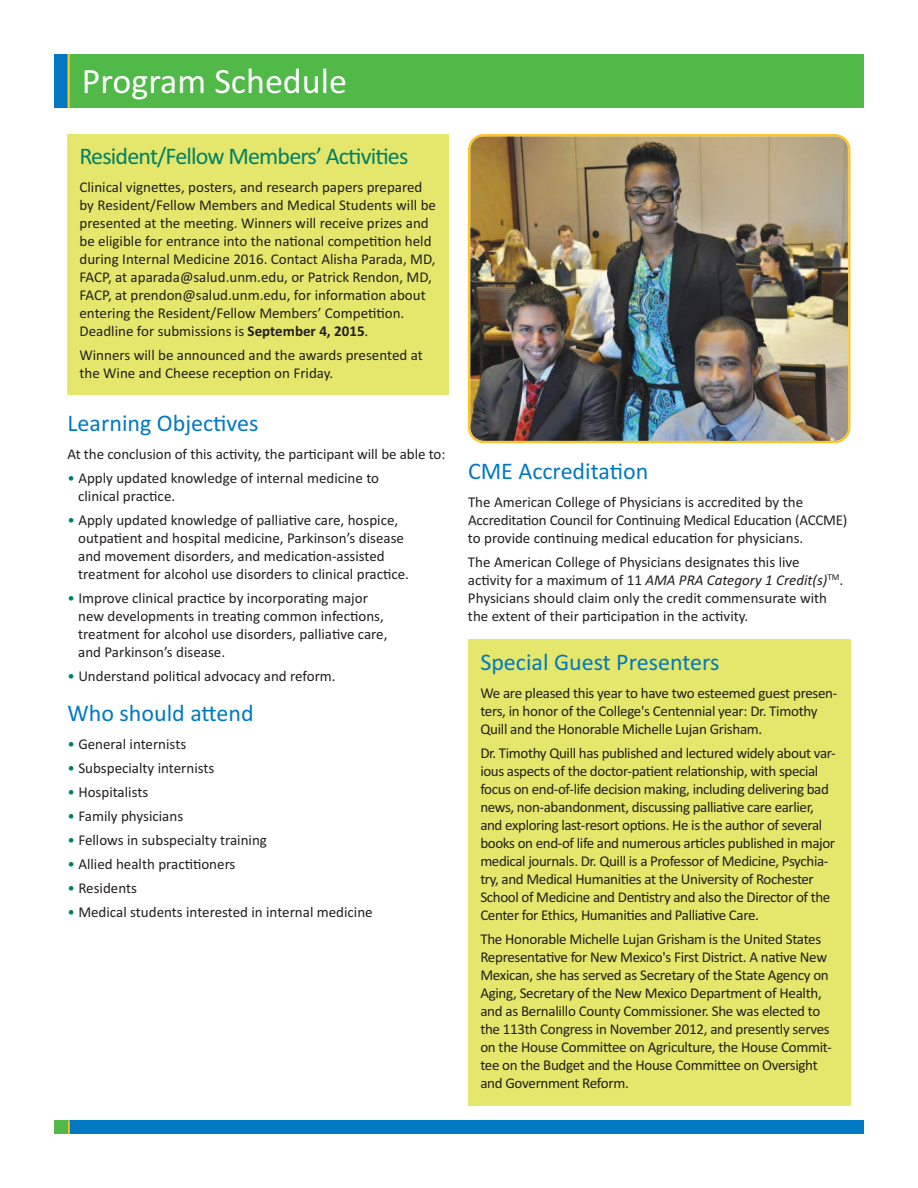
<style>
.page{position:relative;width:918px;height:1188px;background:#fff}
.page>*{position:absolute;margin:0;border:0;box-sizing:border-box;transform-origin:0 0}
.t1{font:36px "Calibri";color:#fff}
.t2{font:24px "Calibri";color:#0079c2}
.t3{font:24px "Calibri";letter-spacing:-.035em;color:#008066}
.t4{font:15px/18px "Calibri";letter-spacing:-.01em;color:#231f20}
.s1{font-weight:700}
.s2{color:#008066}
.s3{font-style:italic}
</style>
<div class="page">
<div style="left:66px;top:1120px;width:798px;height:14px;background:#0079c2"></div>
<div style="left:54px;top:54px;width:15px;height:54px;background:#0079c2"></div>
<div style="left:68px;top:54px;width:796px;height:54px;background:#51b948"></div>
<hr style="left:68px;top:54px;width:2px;height:54px;background:#fec422">
<svg style="left:68px;top:1120px;width:2px;height:14px"></svg>
<div style="left:54px;top:1120px;width:14px;height:14px;background:#51b948"></div>
<img style="left:468px;top:134px;width:383px;height:309px">
<div style="left:68px;top:134px;width:381px;height:261px;background:#e4e76b"></div>
<div style="left:468px;top:640px;width:382px;height:466px;background:#e4e76b"></div>
<h1 class="t1" style="left:82px;top:60px;width:267px">Program Schedule</h1>
<h2 class="t3" style="left:80px;top:142px;width:330px">Resident/Fellow Members’ Activities</h2>
<p class="t4" style="left:80px;top:178px;width:358px">Clinical vignettes, posters, and research papers prepared by Resident/Fellow Members and Medical Students will be presented at the meeting. Winners will receive prizes and be eligible for entrance into the national competition held during Internal Medicine 2016. Contact Alisha Parada, MD, FACP, at aparada@salud.unm.edu, or Patrick Rendon, MD, FACP, at prendon@salud.unm.edu, for information about entering the Resident/Fellow Members’ Competition.<br>Deadline for submissions is <span class="s1">September 4, 2015</span>.</p>
<p class="t4" style="left:80px;top:346px;width:345px">Winners will be announced and the awards presented at the Wine and Cheese reception on Friday.</p>
<h2 class="t2" style="left:68px;top:409px;width:192px">Learning Objectives</h2>
<p class="t4" style="left:68px;top:445px;width:379px">At the conclusion of this activity, the participant will be able to:</p>
<p class="t4" style="left:78px;top:469px;width:302px;text-indent:-11px"><span class="s2">•</span> Apply updated knowledge of internal medicine to clinical practice.</p>
<p class="t4" style="left:78px;top:511px;width:332px;text-indent:-11px"><span class="s2">•</span> Apply updated knowledge of palliative care, hospice, outpatient and hospital medicine, Parkinson’s disease and movement disorders, and medication-assisted treatment for alcohol use disorders to clinical practice.</p>
<p class="t4" style="left:78px;top:589px;width:311px;text-indent:-11px"><span class="s2">•</span> Improve clinical practice by incorporating major new developments in treating common infections, treatment for alcohol use disorders, palliative care, and Parkinson’s disease.</p>
<p class="t4" style="left:68px;top:667px;width:270px"><span class="s2">•</span> Understand political advocacy and reform.</p>
<h2 class="t2" style="left:68px;top:698px;width:188px">Who should attend</h2>
<p class="t4" style="left:68px;top:735px;width:120px"><span class="s2">•</span> General internists</p>
<p class="t4" style="left:68px;top:759px;width:148px"><span class="s2">•</span> Subspecialty internists</p>
<p class="t4" style="left:68px;top:783px;width:82px"><span class="s2">•</span> Hospitalists</p>
<p class="t4" style="left:68px;top:807px;width:117px"><span class="s2">•</span> Family physicians</p>
<p class="t4" style="left:68px;top:831px;width:201px"><span class="s2">•</span> Fellows in subspecialty training</p>
<p class="t4" style="left:68px;top:855px;width:170px"><span class="s2">•</span> Allied health practitioners</p>
<p class="t4" style="left:68px;top:879px;width:71px"><span class="s2">•</span> Residents</p>
<p class="t4" style="left:68px;top:903px;width:307px"><span class="s2">•</span> Medical students interested in internal medicine</p>
<h2 class="t2" style="left:468px;top:457px;width:182px">CME Accreditation</h2>
<p class="t4" style="left:468px;top:493px;width:381px">The American College of Physicians is accredited by the<br>Accreditation Council for Continuing Medical Education (ACCME) to provide continuing medical education for physicians.</p>
<p class="t4" style="left:468px;top:553px;width:377px">The American College of Physicians designates this live activity for a maximum of 11 <span class="s3">AMA PRA Category 1 Credit(s)</span><sup>TM</sup>.<br>Physicians should claim only the credit commensurate with the extent of their participation in the activity.</p>
<h2 class="t2" style="left:480px;top:647px;width:241px">Special Guest Presenters</h2>
<p class="t4" style="left:480px;top:684px;width:359px">We are pleased this year to have two esteemed guest presen&shy;ters, in honor of the College's Centennial year: Dr. Timothy<br>Quill and the Honorable Michelle Lujan Grisham.</p>
<p class="t4" style="left:480px;top:744px;width:357px">Dr. Timothy Quill has published and lectured widely about var&shy;ious aspects of the doctor-patient relationship, with special focus on end-of-life decision making, including delivering bad news, non-abandonment, discussing palliative care earlier, and exploring last-resort options. He is the author of several books on end-of life and numerous articles published in major medical journals. Dr. Quill is a Professor of Medicine, Psychia&shy;try, and Medical Humanities at the University of Rochester School of Medicine and Dentistry and also the Director of the Center for Ethics, Humanities and Palliative Care.</p>
<p class="t4" style="left:480px;top:930px;width:353px">The Honorable Michelle Lujan Grisham is the United States Representative for New Mexico's First District. A native New Mexican, she has served as Secretary of the State Agency on Aging, Secretary of the New Mexico Department of Health, and as Bernalillo County Commissioner. She was elected to the 113th Congress in November 2012, and presently serves on the House Committee on Agriculture, the House Commit&shy;tee on the Budget and the House Committee on Oversight and Government Reform.</p>
</div>
